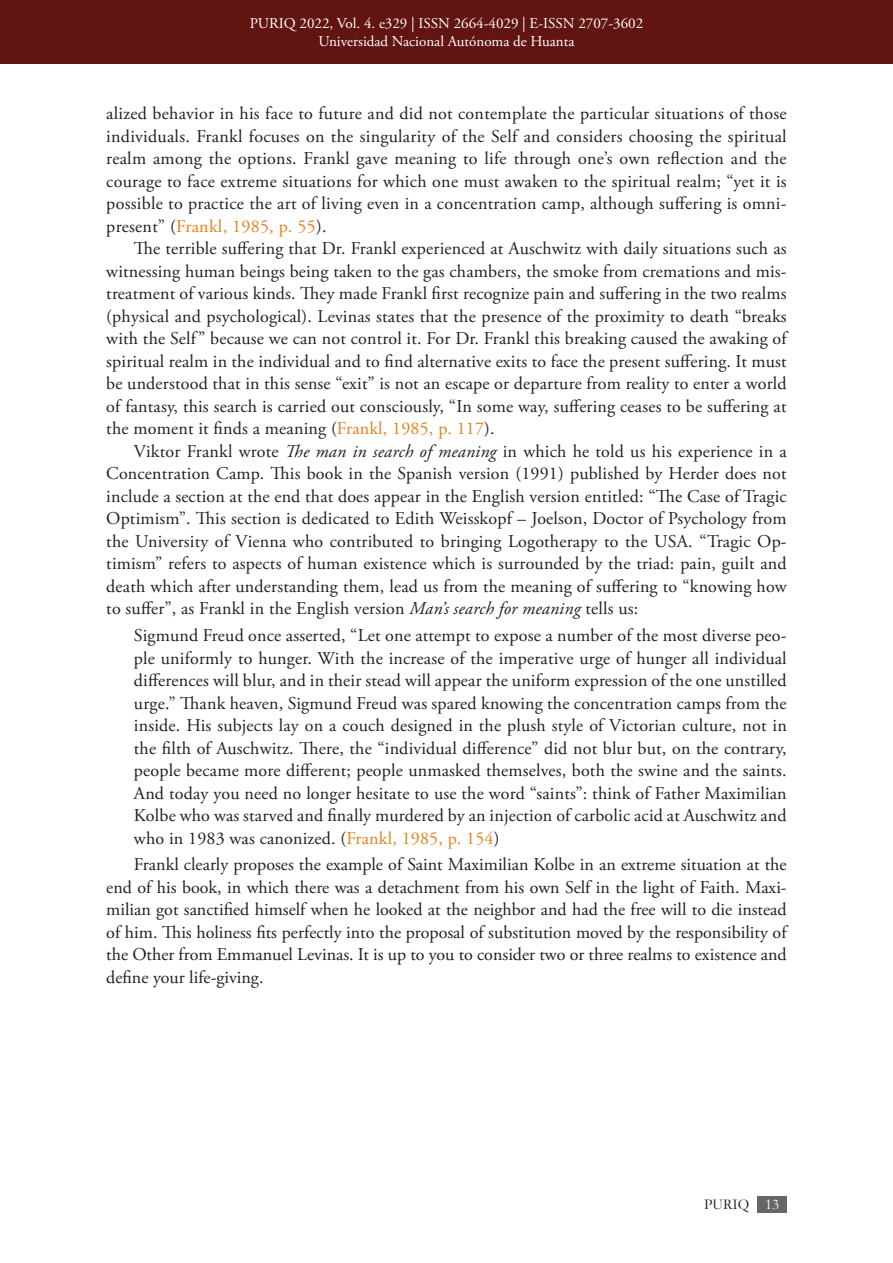
<style>
.page{position:relative;width:893px;height:1263px;background:#fff}
.page>*{position:absolute;margin:0;border:0;box-sizing:border-box;transform-origin:0 0}
.Parrafo_En{font:18px/22.5px "Adobe Garamond Pro";letter-spacing:.01em;color:#231f20;text-align:justify}
.Cita_Parrafo_en{font:18px/22.5px "Adobe Garamond Pro";letter-spacing:.01em;color:#231f20;text-align:justify}
.t1{font:15px/18px "Adobe Garamond Pro";color:#fff;text-align:center}
.t2{font:15px "Garamond";color:#231f20}
.s1{color:#e4801e}
.s2{font-style:italic}
.s3{color:#fff}
</style>
<div class="page">
<div style="left:0;top:0;width:893px;height:64px;background:#621410"></div>
<div style="left:758px;top:1196px;width:29px;height:16px;background:#666"></div>
<p class="t1" style="left:250px;top:15px;width:395px">PURIQ 2022, Vol. 4. e329 | ISSN 2664-4029 | E-ISSN 2707-3602<br>Universidad Nacional Autónoma de Huanta</p>
<p class="Parrafo_En" style="left:106px;top:103px;width:682px">alized behavior in his face to future and did not contemplate the particular situations of those individuals. Frankl focuses on the singularity of the Self and considers choosing the spiritual realm among the options. Frankl gave meaning to life through one’s own reflection and the courage to face extreme situations for which one must awaken to the spiritual realm; “yet it is possible to practice the art of living even in a concentration camp, although suffering is omni&shy;present” (<span class="s1">Frankl, 1985, p. 55</span>).</p>
<p class="Parrafo_En" style="left:106px;top:238px;width:682px;text-indent:28px">The terrible suffering that Dr. Frankl experienced at Auschwitz with daily situations such as witnessing human beings being taken to the gas chambers, the smoke from cremations and mis&shy;treatment of various kinds. They made Frankl first recognize pain and suffering in the two realms (physical and psychological). Levinas states that the presence of the proximity to death “breaks with the Self” because we can not control it. For Dr. Frankl this breaking caused the awaking of spiritual realm in the individual and to find alternative exits to face the present suffering. It must be understood that in this sense “exit” is not an escape or departure from reality to enter a world of fantasy, this search is carried out consciously, “In some way, suffering ceases to be suffering at the moment it finds a meaning (<span class="s1">Frankl, 1985, p. 117</span>).</p>
<p class="Parrafo_En" style="left:106px;top:441px;width:682px;text-indent:28px">Viktor Frankl wrote <span class="s2">The man in search of meaning</span> in which he told us his experience in a Concentration Camp. This book in the Spanish version (1991) published by Herder does not include a section at the end that does appear in the English version entitled: “The Case of Tragic Optimism”. This section is dedicated to Edith Weisskopf – Joelson, Doctor of Psychology from the University of Vienna who contributed to bringing Logotherapy to the USA. “Tragic Op&shy;timism” refers to aspects of human existence which is surrounded by the triad: pain, guilt and death which after understanding them, lead us from the meaning of suffering to “knowing how to suffer”, as Frankl in the English version <span class="s2">Man’s search for meaning</span> tells us:</p>
<p class="Cita_Parrafo_en" style="left:134px;top:625px;width:654px">Sigmund Freud once asserted, “Let one attempt to expose a number of the most diverse peo&shy;ple uniformly to hunger. With the increase of the imperative urge of hunger all individual differences will blur, and in their stead will appear the uniform expression of the one unstilled urge.” Thank heaven, Sigmund Freud was spared knowing the concentration camps from the inside. His subjects lay on a couch designed in the plush style of Victorian culture, not in the filth of Auschwitz. There, the “individual difference” did not blur but, on the contrary, people became more different; people unmasked themselves, both the swine and the saints.<br>And today you need no longer hesitate to use the word “saints”: think of Father Maximilian Kolbe who was starved and finally murdered by an injection of carbolic acid at Auschwitz and who in 1983 was canonized. (<span class="s1">Frankl, 1985, p. 154</span>)</p>
<p class="Parrafo_En" style="left:106px;top:854px;width:682px;text-indent:28px">Frankl clearly proposes the example of Saint Maximilian Kolbe in an extreme situation at the end of his book, in which there was a detachment from his own Self in the light of Faith. Maxi&shy;milian got sanctified himself when he looked at the neighbor and had the free will to die instead of him. This holiness fits perfectly into the proposal of substitution moved by the responsibility of the Other from Emmanuel Levinas. It is up to you to consider two or three realms to existence and define your life-giving.</p>
<p class="t2" style="left:704px;top:1194px;width:76px">PURIQ <span class="s3">13</span></p>
</div>
